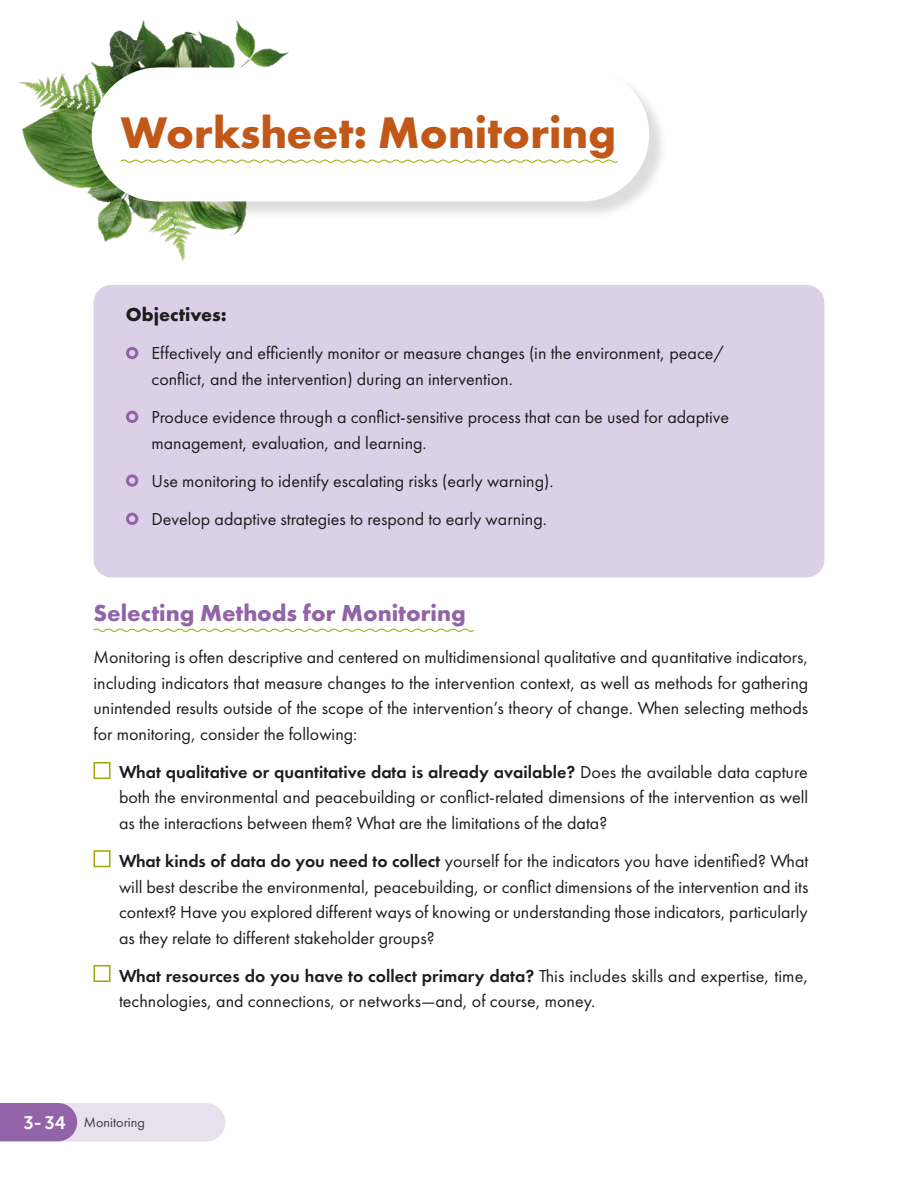
<style>
.page{position:relative;width:918px;height:1188px;background:#fff}
.page>*{position:absolute;margin:0;border:0;box-sizing:border-box;transform-origin:0 0}
.t1{font:700 45.9px "Futura PT";color:#c15817}
.t2{font:700 24px "Futura PT";color:#9264a7}
.t3{font:700 19.5px "Futura PT";color:#1d1d1b}
.t4{font:18px/25.5px "Futura PT";color:#1d1d1b}
.t5{font:14.25px "Futura PT";color:#3d3d3c}
.s1{font-weight:600}
.s2{font-family:"Museo Sans 700";font-size:18px;color:#fff}
.s3{font-weight:600;font-size:18px;color:#fff}
</style>
<div class="page">
<img style="left:19px;top:20px;width:270px;height:241px">
<div style="left:94px;top:70px;width:574px;height:150px;background:#1d1d1b;opacity:.15"></div>
<div style="left:92px;top:67px;width:557px;height:134px;background:#fff;border-radius:67px"></div>
<svg style="left:120px;top:159px;width:498px;height:4px"></svg>
<div style="left:94px;top:285px;width:730px;height:292px;background:#dcd0e8;border-radius:18px"></div>
<div style="left:126px;top:347px;width:12px;height:12px;border:3px solid #9363a9;border-radius:50%"></div>
<div style="left:126px;top:411px;width:12px;height:12px;border:3px solid #9363a9;border-radius:50%"></div>
<div style="left:126px;top:474px;width:12px;height:13px;border:3px solid #9363a9;border-radius:50%"></div>
<div style="left:126px;top:513px;width:12px;height:12px;border:3px solid #9363a9;border-radius:50%"></div>
<svg style="left:93px;top:628px;width:381px;height:4px"></svg>
<div style="left:94px;top:762px;width:17px;height:17px;border:2px solid #a0a604"></div>
<div style="left:94px;top:850px;width:17px;height:17px;border:2px solid #a0a604"></div>
<div style="left:94px;top:965px;width:17px;height:17px;border:2px solid #a0a604"></div>
<svg style="left:0;top:1103px;width:225px;height:39px"></svg>
<h1 class="t1" style="left:121px;top:103px;width:497px">Worksheet: Monitoring</h1>
<p class="t3" style="left:126px;top:302px;width:102px">Objectives:</p>
<p class="t4" style="left:151px;top:340px;width:574px">Effectively and efficiently monitor or measure changes (in the environment, peace/ conflict, and the intervention) during an intervention.</p>
<p class="t4" style="left:151px;top:404px;width:579px">Produce evidence through a conflict-sensitive process that can be used for adaptive management, evaluation, and learning.</p>
<p class="t4" style="left:151px;top:462px;width:404px;line-height:38.2px">Use monitoring to identify escalating risks (early warning).<br>Develop adaptive strategies to respond to early warning.</p>
<h2 class="t2" style="left:94px;top:598px;width:374px">Selecting Methods for Monitoring</h2>
<p class="t4" style="left:94px;top:644px;width:716px;text-align:justify">Monitoring is often descriptive and centered on multidimensional qualitative and quantitative indicators, including indicators that measure changes to the intervention context, as well as methods for gathering unintended results outside of the scope of the intervention’s theory of change. When selecting methods for monitoring, consider the following:</p>
<p class="t4" style="left:119px;top:759px;width:691px;text-align:justify"><span class="s1">What qualitative or quantitative data is already available?</span> Does the available data capture both the environmental and peacebuilding or conflict-related dimensions of the intervention as well as the interactions between them? What are the limitations of the data?</p>
<p class="t4" style="left:119px;top:848px;width:691px;text-align:justify"><span class="s1">What kinds of data do you need to collect</span> yourself for the indicators you have identified? What will best describe the environmental, peacebuilding, or conflict dimensions of the intervention and its context? Have you explored different ways of knowing or understanding those indicators, particularly as they relate to different stakeholder groups?</p>
<p class="t4" style="left:119px;top:963px;width:691px"><span class="s1">What resources do you have to collect primary data?</span> This includes skills and expertise, time, technologies, and connections, or networks—and, of course, money.</p>
<p class="t5" style="left:23px;top:1114px;width:123px"><span class="s2">3- 34</span><span class="s3">34</span> Monitoring</p>
</div>
